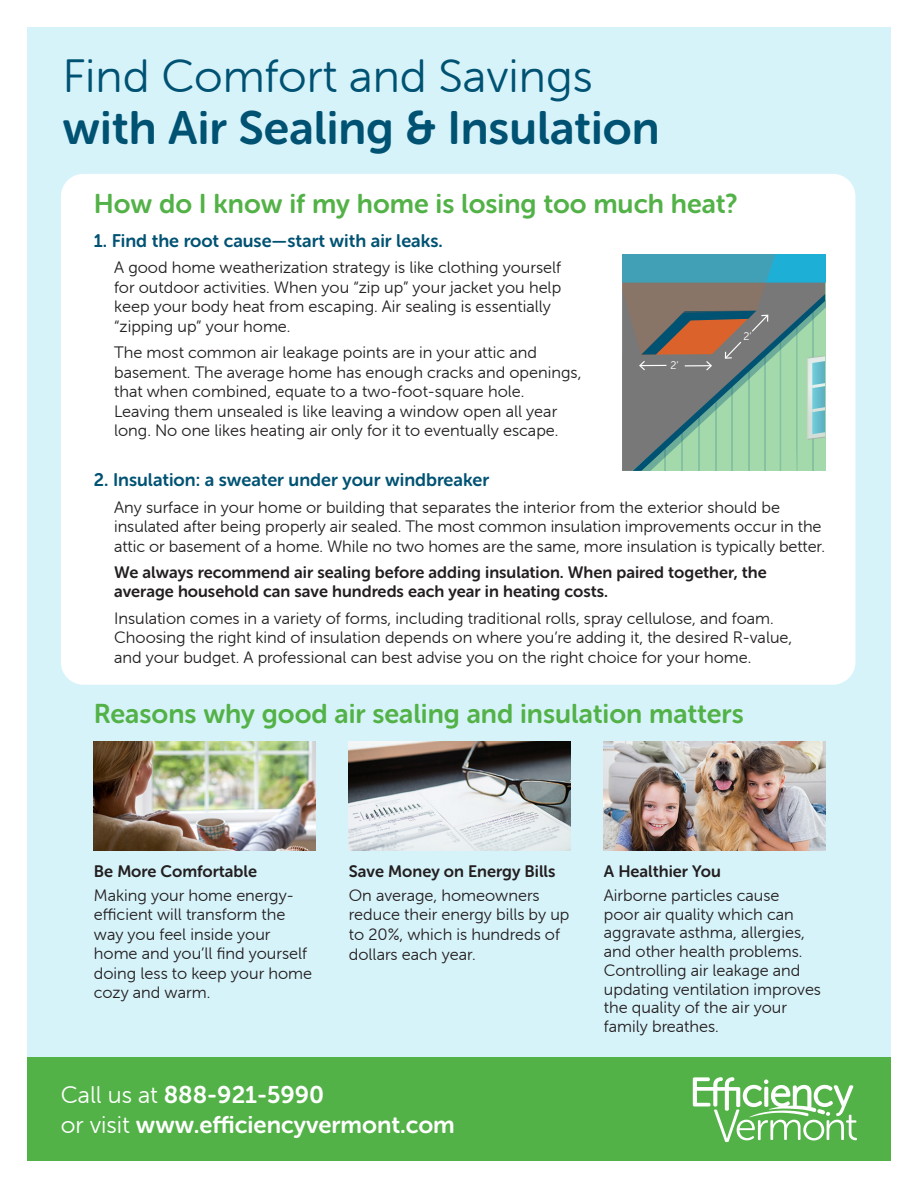
<style>
.page{position:relative;width:918px;height:1188px;background:#fff}
.page>*{position:absolute;margin:0;border:0;box-sizing:border-box;transform-origin:0 0}
.t1{font:46.5px/51.8px "Museo Sans Rounded 700";color:#005273}
.t2{font:27px "Museo Sans Rounded 700";color:#53b247}
.t3{font:24px/30px "Museo Sans Rounded 700";color:#fff}
.Body{font:18.15px "Museo Sans Rounded 700";color:#005273}
.t4{font:16.5px/19.5px "Museo Sans Rounded 300";color:#231f20}
.t5{font:16.5px/19.5px "Museo Sans Rounded 700";color:#231f20}
.t6{font:10.95px "Museo Sans Rounded 300";color:#fff}
.s1{font-family:"Museo Sans Rounded 300"}
</style>
<div class="page">
<div style="left:27px;top:27px;width:864px;height:1134px;background:#d7f3fa"></div>
<div style="left:61px;top:174px;width:794px;height:511px;background:#fff;border-radius:23px"></div>
<img style="left:94px;top:742px;width:221px;height:108px">
<img style="left:349px;top:742px;width:221px;height:108px">
<img style="left:604px;top:742px;width:221px;height:108px">
<svg style="left:622px;top:254px;width:203px;height:217px;background:#7b9a8e"></svg>
<div style="left:27px;top:1057px;width:864px;height:104px;background:#53b247"></div>
<svg style="left:693px;top:1077px;width:164px;height:65px"></svg>
<p class="t1" style="left:62px;top:51px;width:599px"><span class="s1">Find Comfort and Savings </span>with Air Sealing &amp; Insulation</p>
<p class="t2" style="left:94px;top:189px;width:646px">How do I know if my home is losing too much heat?</p>
<p class="Body" style="left:94px;top:231px;width:350px">1. Find the root cause—start with air leaks.</p>
<p class="t4" style="left:114px;top:258px;width:449px">A good home weatherization strategy is like clothing yourself for outdoor activities. When you “zip up” your jacket you help keep your body heat from escaping. Air sealing is essentially “zipping up” your home.</p>
<p class="t4" style="left:114px;top:343px;width:469px">The most common air leakage points are in your attic and basement. The average home has enough cracks and openings, that when combined, equate to a two-foot-square hole.<br>Leaving them unsealed is like leaving a window open all year long. No one likes heating air only for it to eventually escape.</p>
<p class="Body" style="left:94px;top:470px;width:397px">2. Insulation: a sweater under your windbreaker</p>
<p class="t4" style="left:114px;top:497px;width:712px">Any surface in your home or building that separates the interior from the exterior should be insulated after being properly air sealed. The most common insulation improvements occur in the attic or basement of a home. While no two homes are the same, more insulation is typically better.</p>
<p class="t5" style="left:114px;top:563px;width:654px">We always recommend air sealing before adding insulation. When paired together, the average household can save hundreds each year in heating costs.</p>
<p class="t4" style="left:114px;top:608px;width:680px">Insulation comes in a variety of forms, including traditional rolls, spray cellulose, and foam.<br>Choosing the right kind of insulation depends on where you’re adding it, the desired R-value, and your budget. A professional can best advise you on the right choice for your home.</p>
<p class="t6" style="left:743px;top:331px;width:10px">2’</p>
<p class="t6" style="left:670px;top:359px;width:10px">2’</p>
<p class="t2" style="left:94px;top:699px;width:651px">Reasons why good air sealing and insulation matters</p>
<p class="t5" style="left:94px;top:862px;width:165px">Be More Comfortable</p>
<p class="t4" style="left:94px;top:886px;width:220px">Making your home energy&shy;efficient will transform the way you feel inside your home and you’ll find yourself doing less to keep your home cozy and warm.</p>
<p class="t5" style="left:349px;top:862px;width:208px">Save Money on Energy Bills</p>
<p class="t4" style="left:349px;top:885px;width:222px">On average, homeowners reduce their energy bills by up to 20%, which is hundreds of dollars each year.</p>
<p class="t3" style="left:61px;top:1080px;width:395px"><span class="s1">Call us at</span> 888-921-5990<br><span class="s1">or visit</span> www.efficiencyvermont.com</p>
<p class="t5" style="left:604px;top:862px;width:119px">A Healthier You</p>
<p class="t4" style="left:604px;top:886px;width:219px;line-height:18.8px">Airborne particles cause<br>poor air quality which can aggravate asthma, allergies, and other health problems.<br>Controlling air leakage and updating ventilation improves the quality of the air your family breathes.</p>
</div>
